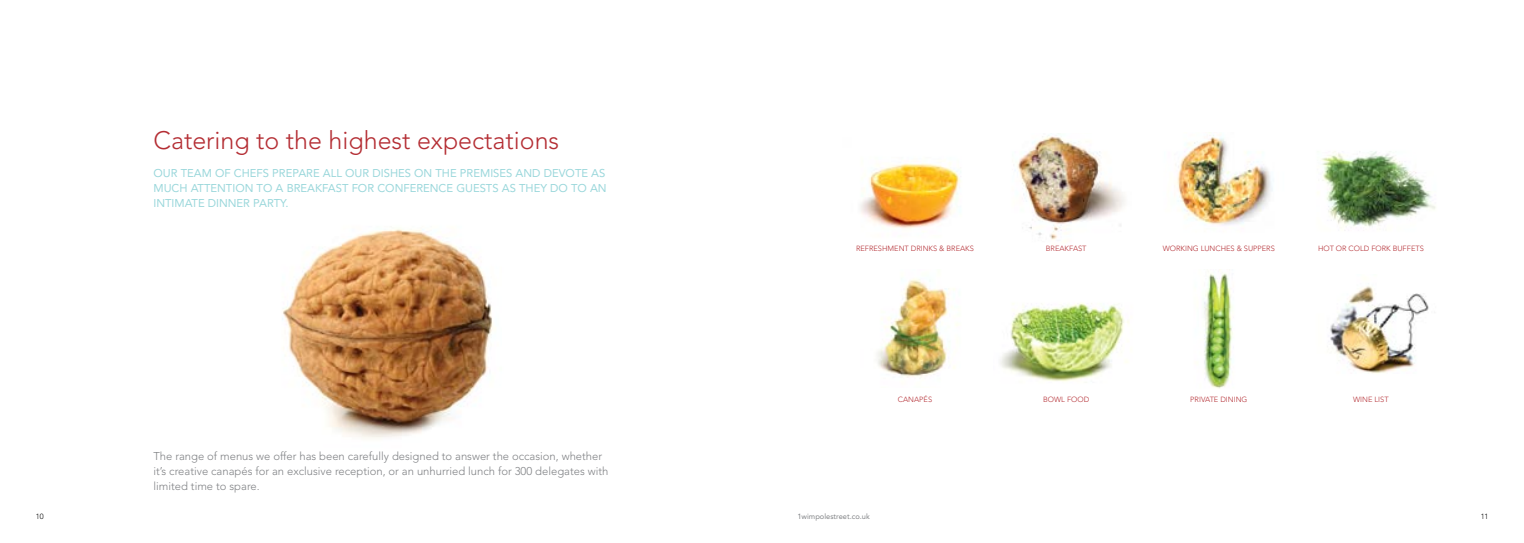
<style>
.page{position:relative;width:1524px;height:543px;background:#fff}
.page>*{position:absolute;margin:0;border:0;box-sizing:border-box;transform-origin:0 0}
.t1{font:300 25px "Avenir LT Std";color:#b42e34}
.t2{font:300 11.25px/15px "Avenir LT Std";color:#808285}
.t3{font:11.25px/15px "Avenir LT Std";color:#9ad7db;text-align:justify}
.t4{font:300 7.5px "Avenir LT Std";color:#b42e34}
.t5{font:7.5px "Avenir LT Std";color:#808285}
.t6{font:300 7.5px "Avenir LT Std";color:#000}
</style>
<div class="page">
<img style="left:282px;top:228px;width:213px;height:210px">
<img style="left:1017px;top:135px;width:108px;height:107px">
<img style="left:860px;top:163px;width:101px;height:66px">
<img style="left:1321px;top:151px;width:115px;height:77px">
<img style="left:1000px;top:302px;width:129px;height:80px">
<img style="left:877px;top:279px;width:81px;height:99px">
<img style="left:1204px;top:269px;width:29px;height:120px">
<img style="left:1330px;top:286px;width:99px;height:88px">
<img style="left:1176px;top:132px;width:97px;height:94px">
<h1 class="t1" style="left:153px;top:126px;width:407px">Catering to the highest expectations</h1>
<p class="t3" style="left:153px;top:165px;width:455px">OUR TEAM OF CHEFS PREPARE ALL OUR DISHES ON THE PREMISES AND DEVOTE AS MUCH ATTENTION TO A BREAKFAST FOR CONFERENCE GUESTS AS THEY DO TO AN INTIMATE DINNER PARTY.</p>
<p class="t2" style="left:153px;top:448px;width:456px">The range of menus we offer has been carefully designed to answer the occasion, whether it’s creative canapés for an exclusive reception, or an unhurried lunch for 300 delegates with limited time to spare.</p>
<p class="t4" style="left:856px;top:243px;width:96px">Refreshment Dri nks &amp; brea</p>
<p class="t4" style="left:965px;top:243px;width:9px">ks</p>
<p class="t4" style="left:898px;top:395px;width:35px">Canapés</p>
<p class="t4" style="left:1046px;top:243px;width:11px">Brea</p>
<p class="t4" style="left:1064px;top:243px;width:14px">kfast</p>
<p class="t4" style="left:1043px;top:395px;width:46px">Bowl food</p>
<p class="t4" style="left:1162px;top:243px;width:105px">Worki ng lunches &amp; suppers</p>
<p class="t4" style="left:1318px;top:243px;width:98px">Hot or cold fork buffets</p>
<p class="t4" style="left:1190px;top:395px;width:21px">Pri vate</p>
<p class="t4" style="left:1220px;top:395px;width:28px">dining</p>
<p class="t4" style="left:1353px;top:395px;width:26px">Wine list</p>
<p class="t6" style="left:36px;top:511px;width:9px">10</p>
<p class="t5" style="left:797px;top:511px;width:74px">1WIMPOLESTREET.CO.UK</p>
<p class="t6" style="left:1480px;top:511px;width:9px">11</p>
</div>
